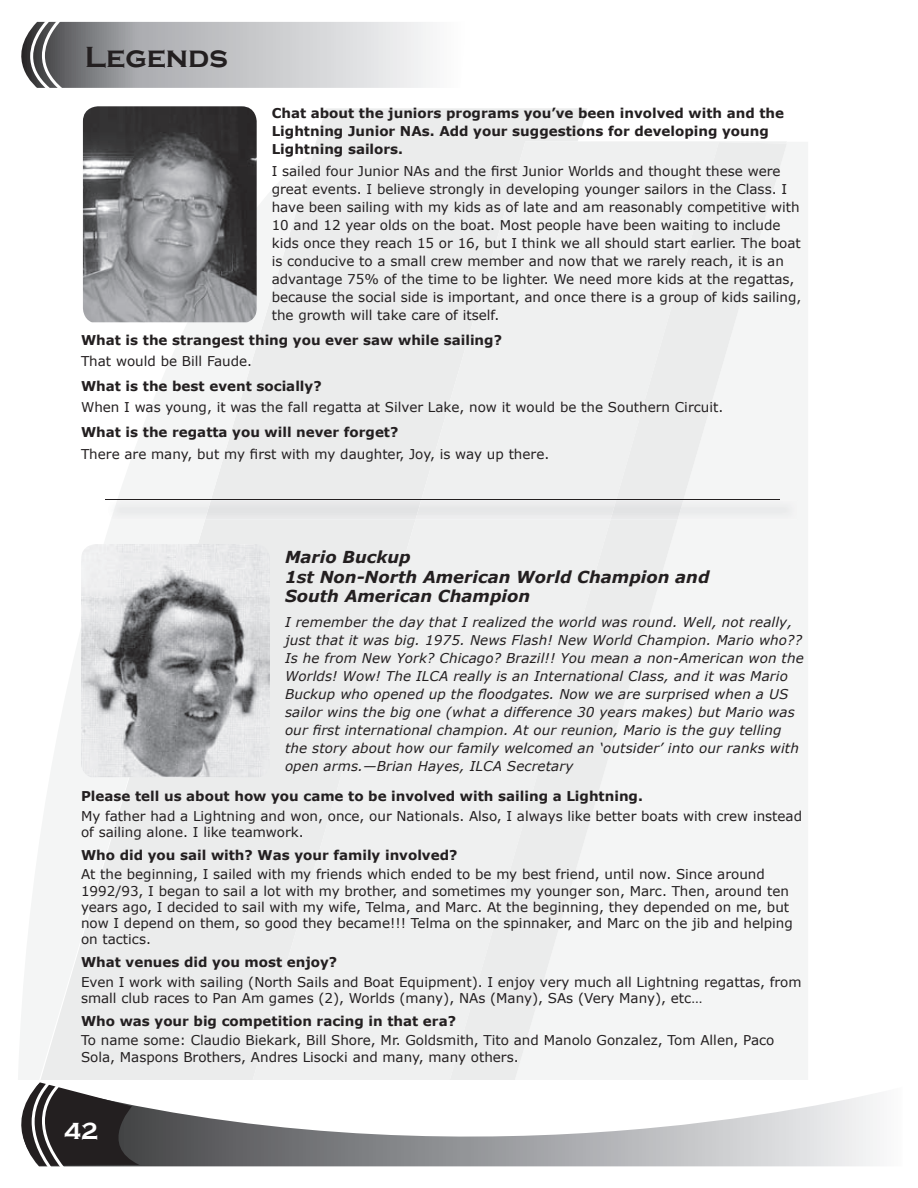
<style>
.page{position:relative;width:918px;height:1188px;background:#fff}
.page>*{position:absolute;margin:0;border:0;box-sizing:border-box;transform-origin:0 0}
.t1{font:700 30px "Copperplate Gothic";color:#231f20}
.t2{font:700 24px "Copperplate Gothic";color:#fff}
.t3{font:italic 700 16.5px/19.8px "Verdana";color:#231f20}
.t4{font:13.5px/18px "Verdana";color:#231f20}
.t5{font:italic 13.5px/18px "Verdana";letter-spacing:.01em;color:#231f20}
.t6{font:700 13.5px/18px "Verdana";color:#231f20}
</style>
<div class="page">
<div style="left:787px;top:142px;width:21px;height:938px;background:#f4f5f5"></div>
<svg style="left:82px;top:108px;width:505px;height:44px;fill:#ebecec"></svg>
<div style="left:257px;top:141px;width:529px;height:939px;background:#ebecec"></div>
<svg style="left:18px;top:152px;width:296px;height:928px;fill:#eff0f0"></svg>
<div style="left:450px;top:142px;width:337px;height:938px;background:#eff0f0"></div>
<svg style="left:139px;top:1093px;width:738px;height:74px"></svg>
<svg style="left:21px;top:1082px;width:118px;height:85px"></svg>
<svg style="left:21px;top:21px;width:409px;height:67px;background:#b9babc"></svg>
<img style="left:83px;top:106px;width:174px;height:216px">
<img style="left:108px;top:500px;width:3px;height:20px">
<div style="left:683px;top:500px;width:114px;height:20px;background:#eff0f0"></div>
<div style="left:211px;top:500px;width:205px;height:20px;background:#e6e6e7"></div>
<div style="left:416px;top:500px;width:195px;height:20px;background:#eaebeb"></div>
<div style="left:111px;top:500px;width:100px;height:20px;background:#eff0f0"></div>
<img style="left:611px;top:500px;width:72px;height:20px">
<hr style="left:105px;top:499px;width:675px;height:1px;background:#231f20">
<img style="left:81px;top:544px;width:189px;height:233px">
<h1 class="t1" style="left:85px;top:40px;width:144px">Legends</h1>
<p class="t6" style="left:272px;top:104px;width:514px">Chat about the juniors programs you’ve been involved with and the<br>Lightning Junior NAs. Add your suggestions for developing young<br>Lightning sailors.</p>
<p class="t4" style="left:272px;top:161px;width:531px">I sailed four Junior NAs and the first Junior Worlds and thought these were great events. I believe strongly in developing younger sailors in the Class. I have been sailing with my kids as of late and am reasonably competitive with 10 and 12 year olds on the boat. Most people have been waiting to include kids once they reach 15 or 16, but I think we all should start earlier. The boat is conducive to a small crew member and now that we rarely reach, it is an advantage 75% of the time to be lighter. We need more kids at the regattas, because the social side is important, and once there is a group of kids sailing, the growth will take care of itself.</p>
<p class="t6" style="left:81px;top:330px;width:423px">What is the strangest thing you ever saw while sailing?</p>
<p class="t4" style="left:81px;top:352px;width:173px">That would be Bill Faude.</p>
<p class="t6" style="left:81px;top:377px;width:242px">What is the best event socially?</p>
<p class="t4" style="left:81px;top:398px;width:644px">When I was young, it was the fall regatta at Silver Lake, now it would be the Southern Circuit.</p>
<p class="t6" style="left:81px;top:423px;width:319px">What is the regatta you will never forget?</p>
<p class="t4" style="left:81px;top:444px;width:470px">There are many, but my first with my daughter, Joy, is way up there.</p>
<p class="t3" style="left:285px;top:546px;width:426px">Mario Buckup<br>1st Non-North American World Champion and<br>South American Champion</p>
<p class="t5" style="left:285px;top:613px;width:520px">I remember the day that I realized the world was round. Well, not really, just that it was big. 1975. News Flash! New World Champion. Mario who??<br>Is he from New York? Chicago? Brazil!! You mean a non-American won the Worlds! Wow! The ILCA really is an International Class, and it was Mario Buckup who opened up the floodgates. Now we are surprised when a US sailor wins the big one (what a difference 30 years makes) but Mario was our first international champion. At our reunion, Mario is the guy telling the story about how our family welcomed an ‘outsider’ into our ranks with open arms.—Brian Hayes, ILCA Secretary</p>
<p class="t6" style="left:81px;top:787px;width:563px">Please tell us about how you came to be involved with sailing a Lightning.</p>
<p class="t4" style="left:81px;top:807px;width:723px;line-height:16.2px">My father had a Lightning and won, once, our Nationals. Also, I always like better boats with crew instead of sailing alone. I like teamwork.</p>
<p class="t6" style="left:81px;top:845px;width:378px">Who did you sail with? Was your family involved?</p>
<p class="t4" style="left:81px;top:866px;width:713px;line-height:16.2px">At the beginning, I sailed with my friends which ended to be my best friend, until now. Since around 1992/93, I began to sail a lot with my brother, and sometimes my younger son, Marc. Then, around ten years ago, I decided to sail with my wife, Telma, and Marc. At the beginning, they depended on me, but now I depend on them, so good they became!!! Telma on the spinnaker, and Marc on the jib and helping on tactics.</p>
<p class="t6" style="left:81px;top:953px;width:258px">What venues did you most enjoy?</p>
<p class="t4" style="left:81px;top:973px;width:722px;line-height:16.2px">Even I work with sailing (North Sails and Boat Equipment). I enjoy very much all Lightning regattas, from small club races to Pan Am games (2), Worlds (many), NAs (Many), SAs (Very Many), etc…</p>
<p class="t6" style="left:81px;top:1012px;width:377px">Who was your big competition racing in that era?</p>
<p class="t4" style="left:81px;top:1032px;width:695px;line-height:16px">To name some: Claudio Biekark, Bill Shore, Mr. Goldsmith, Tito and Manolo Gonzalez, Tom Allen, Paco<br>Sola, Maspons Brothers, Andres Lisocki and many, many others.</p>
<h2 class="t2" style="left:64px;top:1120px;width:44px">424242</h2>
</div>
